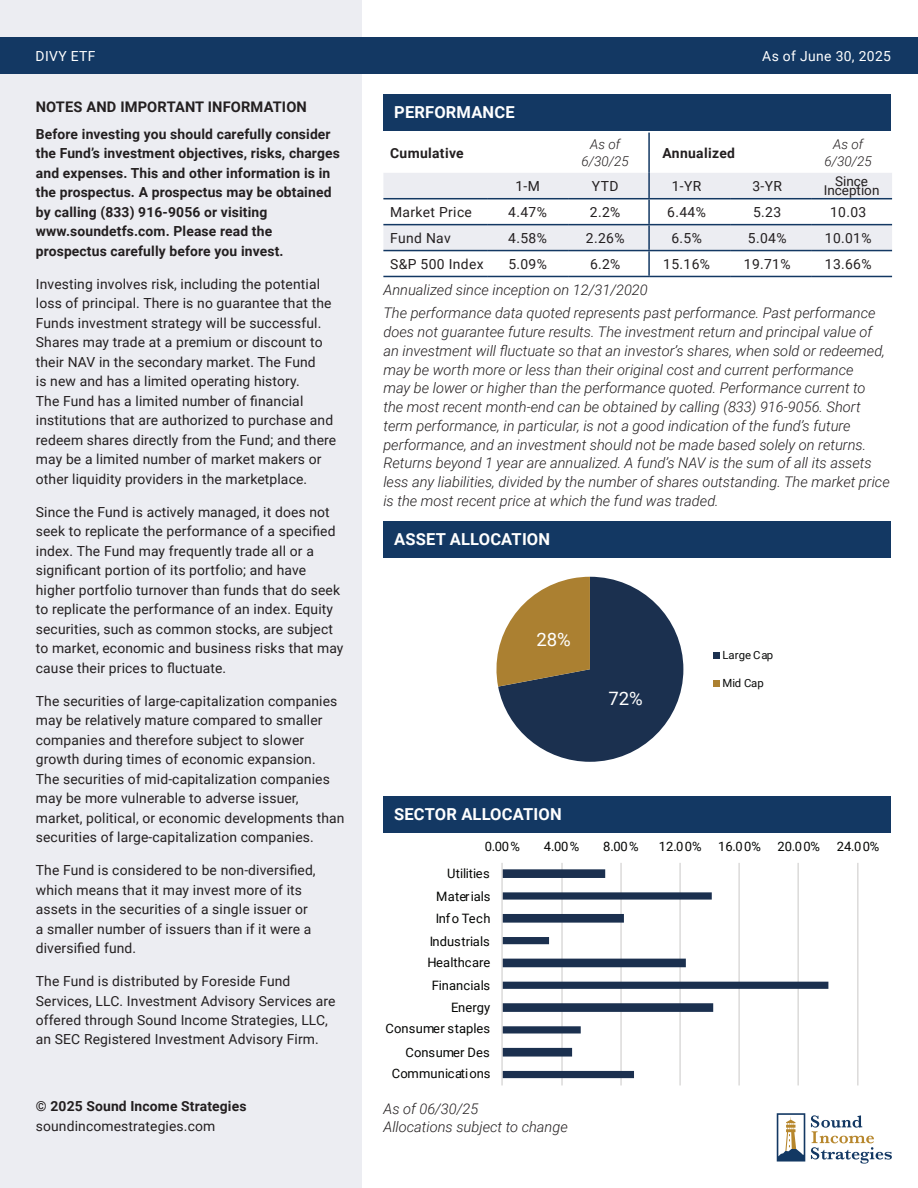
<style>
.page{position:relative;width:918px;height:1188px;background:#fff}
.page>*{position:absolute;margin:0;border:0;box-sizing:border-box;transform-origin:0 0}
.t1{font:18.45px "Roboto";color:#fff}
.t2{font:700 16.5px "Roboto";letter-spacing:.01em;color:#fff}
.t3{font:italic 300 14.7px/18.8px "Roboto";color:#231f20}
.t4{font:700 14.7px "Roboto";letter-spacing:.01em;color:#231f20}
.t5{font:13.8px/19.5px "Roboto";letter-spacing:.01em;color:#231f20}
.t6{font:700 13.8px/19.5px "Roboto";letter-spacing:.01em;color:#231f20}
.t7{font:13.8px "Roboto";letter-spacing:.025em;color:#fff}
.t8{font:italic 300 13.5px/16.5px "Roboto";color:#231f20;text-align:center}
.t9{font:13.5px/9.8px "Roboto";color:#231f20;text-align:center}
.t10{font:12.9px "Roboto";letter-spacing:.005em;color:#040503}
.t11{font:11.25px "Roboto";color:#0b0c0b}
</style>
<div class="page">
<div style="left:0;top:0;width:362px;height:1188px;background:#ecedf2"></div>
<div style="left:0;top:37px;width:918px;height:36px;background:#133863"></div>
<div style="left:383px;top:94px;width:508px;height:37px;background:#133863"></div>
<div style="left:383px;top:521px;width:508px;height:37px;background:#133863"></div>
<div style="left:383px;top:796px;width:508px;height:37px;background:#133863"></div>
<svg style="left:383px;top:173px;width:509px;height:77px"></svg>
<hr style="left:648px;top:133px;width:2px;height:40px;background:#133863">
<hr style="left:648px;top:173px;width:2px;height:25px;background:#133863">
<hr style="left:383px;top:198px;width:104px;height:1px;background:#133863">
<hr style="left:383px;top:224px;width:104px;height:1px;background:#133863">
<hr style="left:383px;top:250px;width:104px;height:1px;background:#133863">
<hr style="left:383px;top:276px;width:104px;height:1px;background:#133863">
<hr style="left:487px;top:198px;width:81px;height:1px;background:#133863">
<hr style="left:487px;top:224px;width:81px;height:1px;background:#133863">
<hr style="left:487px;top:250px;width:81px;height:1px;background:#133863">
<hr style="left:487px;top:276px;width:81px;height:1px;background:#133863">
<hr style="left:568px;top:198px;width:81px;height:1px;background:#133863">
<hr style="left:568px;top:224px;width:81px;height:1px;background:#133863">
<hr style="left:568px;top:250px;width:81px;height:1px;background:#133863">
<hr style="left:568px;top:276px;width:81px;height:1px;background:#133863">
<hr style="left:648px;top:199px;width:2px;height:25px;background:#133863">
<hr style="left:648px;top:225px;width:2px;height:25px;background:#133863">
<hr style="left:648px;top:251px;width:2px;height:25px;background:#133863">
<hr style="left:649px;top:198px;width:81px;height:1px;background:#133863">
<hr style="left:730px;top:198px;width:81px;height:1px;background:#133863">
<hr style="left:649px;top:224px;width:81px;height:1px;background:#133863">
<hr style="left:730px;top:224px;width:81px;height:1px;background:#133863">
<hr style="left:649px;top:250px;width:81px;height:1px;background:#133863">
<hr style="left:730px;top:250px;width:81px;height:1px;background:#133863">
<hr style="left:649px;top:276px;width:81px;height:1px;background:#133863">
<hr style="left:730px;top:276px;width:81px;height:1px;background:#133863">
<hr style="left:811px;top:198px;width:81px;height:1px;background:#133863">
<hr style="left:811px;top:224px;width:81px;height:1px;background:#133863">
<hr style="left:811px;top:250px;width:81px;height:1px;background:#133863">
<hr style="left:811px;top:276px;width:81px;height:1px;background:#133863">
<svg style="left:496px;top:577px;width:187px;height:185px"></svg>
<svg style="left:714px;top:653px;width:6px;height:6px"></svg>
<svg style="left:714px;top:680px;width:6px;height:6px"></svg>
<hr style="left:561px;top:863px;width:2px;height:222px;background:#dad9d8">
<hr style="left:620px;top:863px;width:2px;height:222px;background:#dad9d8">
<hr style="left:679px;top:863px;width:2px;height:222px;background:#dad9d8">
<hr style="left:738px;top:863px;width:2px;height:222px;background:#dad9d8">
<hr style="left:797px;top:863px;width:2px;height:222px;background:#dad9d8">
<hr style="left:857px;top:863px;width:2px;height:222px;background:#dad9d8">
<svg style="left:503px;top:869px;width:325px;height:209px"></svg>
<hr style="left:501px;top:863px;width:2px;height:222px;background:#dad9d8">
<svg style="left:777px;top:1113px;width:28px;height:49px"></svg>
<svg style="left:811px;top:1115px;width:81px;height:49px"></svg>
<p class="t7" style="left:36px;top:46px;width:61px">DIVY ETF</p>
<p class="t7" style="left:762px;top:46px;width:130px">As of June 30, 2025</p>
<p class="t4" style="left:36px;top:97px;width:273px">NOTES AND IMPORTANT INFORMATION</p>
<p class="t6" style="left:36px;top:124px;width:306px">Before investing you should carefully consider the Fund’s investment objectives, risks, charges and expenses. This and other information is in the prospectus. A prospectus may be obtained by calling (833) 916-9056 or visiting www.soundetfs.com. Please read the prospectus carefully before you invest.</p>
<p class="t5" style="left:36px;top:274px;width:302px">Investing involves risk, including the potential loss of principal. There is no guarantee that the Funds investment strategy will be successful.<br>Shares may trade at a premium or discount to their NAV in the secondary market. The Fund<br>is new and has a limited operating history.<br>The Fund has a limited number of financial institutions that are authorized to purchase and redeem shares directly from the Fund; and there may be a limited number of market makers or other liquidity providers in the marketplace.</p>
<p class="t5" style="left:36px;top:501px;width:309px">Since the Fund is actively managed, it does not seek to replicate the performance of a specified index. The Fund may frequently trade all or a significant portion of its portfolio; and have higher portfolio turnover than funds that do seek to replicate the performance of an index. Equity securities, such as common stocks, are subject to market, economic and business risks that may cause their prices to fluctuate.</p>
<p class="t5" style="left:36px;top:690px;width:310px">The securities of large-capitalization companies may be relatively mature compared to smaller companies and therefore subject to slower growth during times of economic expansion.<br>The securities of mid-capitalization companies may be more vulnerable to adverse issuer, market, political, or economic developments than securities of large-capitalization companies.</p>
<p class="t5" style="left:36px;top:860px;width:281px">The Fund is considered to be non-diversified, which means that it may invest more of its assets in the securities of a single issuer or a smaller number of issuers than if it were a diversified fund.</p>
<p class="t5" style="left:36px;top:971px;width:301px">The Fund is distributed by Foreside Fund Services, LLC. Investment Advisory Services are offered through Sound Income Strategies, LLC, an SEC Registered Investment Advisory Firm.</p>
<p class="t2" style="left:394px;top:101px;width:122px">PERFORMANCE</p>
<p class="t6" style="left:390px;top:143px;width:75px">Cumulative</p>
<p class="t8" style="left:582px;top:136px;width:49px">As of<br>6/30/25</p>
<p class="t6" style="left:663px;top:143px;width:74px">Annualized</p>
<p class="t8" style="left:825px;top:136px;width:49px">As of<br>6/30/25</p>
<p class="t5" style="left:515px;top:175px;width:26px">1-M</p>
<p class="t5" style="left:592px;top:175px;width:28px">YTD</p>
<p class="t5" style="left:672px;top:175px;width:31px">1-YR</p>
<p class="t5" style="left:752px;top:175px;width:31px">3-YR</p>
<p class="t9" style="left:824px;top:175px;width:57px">Since<br>Inception</p>
<p class="t5" style="left:390px;top:202px;width:83px">Market Price</p>
<p class="t5" style="left:508px;top:202px;width:40px">4.47%</p>
<p class="t5" style="left:590px;top:202px;width:32px">2.2%</p>
<p class="t5" style="left:667px;top:202px;width:40px">6.44%</p>
<p class="t5" style="left:753px;top:202px;width:30px">5.23</p>
<p class="t5" style="left:830px;top:202px;width:38px">10.03</p>
<p class="t5" style="left:390px;top:228px;width:62px">Fund Nav</p>
<p class="t5" style="left:508px;top:228px;width:40px">4.58%</p>
<p class="t5" style="left:586px;top:228px;width:40px">2.26%</p>
<p class="t5" style="left:671px;top:228px;width:32px">6.5%</p>
<p class="t5" style="left:748px;top:228px;width:40px">5.04%</p>
<p class="t5" style="left:825px;top:228px;width:48px">10.01%</p>
<p class="t5" style="left:390px;top:254px;width:95px">S&amp;P 500 Index</p>
<p class="t5" style="left:508px;top:254px;width:40px">5.09%</p>
<p class="t5" style="left:590px;top:254px;width:32px">6.2%</p>
<p class="t5" style="left:663px;top:254px;width:48px">15.16%</p>
<p class="t5" style="left:744px;top:254px;width:48px">19.71%</p>
<p class="t5" style="left:825px;top:254px;width:48px">13.66%</p>
<p class="t3" style="left:383px;top:277px;width:494px;line-height:23.5px">Annualized since inception on 12/31/2020<br>The performance data quoted represents past performance. Past performance</p>
<p class="t3" style="left:383px;top:322px;width:508px">does not guarantee future results. The investment return and principal value of an investment will fluctuate so that an investor’s shares, when sold or redeemed, may be worth more or less than their original cost and current performance<br>may be lower or higher than the performance quoted. Performance current to<br>the most recent month-end can be obtained by calling (833) 916-9056. Short term performance, in particular, is not a good indication of the fund’s future performance, and an investment should not be made based solely on returns.<br>Returns beyond 1 year are annualized. A fund’s NAV is the sum of all its assets less any liabilities, divided by the number of shares outstanding. The market price is the most recent price at which the fund was traded.</p>
<p class="t2" style="left:394px;top:528px;width:157px">ASSET ALLOCATION</p>
<h1 class="t1" style="left:536px;top:626px;width:36px">28%</h1>
<p class="t11" style="left:722px;top:647px;width:52px">Large Cap</p>
<p class="t11" style="left:722px;top:675px;width:43px">Mid Cap</p>
<h1 class="t1" style="left:608px;top:686px;width:36px">72%</h1>
<p class="t2" style="left:394px;top:803px;width:169px">SECTOR ALLOCATION</p>
<p class="t10" style="left:485px;top:837px;width:37px">0.00%</p>
<p class="t10" style="left:544px;top:837px;width:37px">4.00%</p>
<p class="t10" style="left:603px;top:837px;width:37px">8.00%</p>
<p class="t10" style="left:659px;top:837px;width:44px">12.00%</p>
<p class="t10" style="left:718px;top:837px;width:44px">16.00%</p>
<p class="t10" style="left:778px;top:837px;width:44px">20.00%</p>
<p class="t10" style="left:837px;top:837px;width:44px">24.00%</p>
<p class="t10" style="left:447px;top:864px;width:44px">Utilities</p>
<p class="t10" style="left:436px;top:887px;width:56px">Materials</p>
<p class="t10" style="left:436px;top:909px;width:56px">Info Tech</p>
<p class="t10" style="left:430px;top:932px;width:61px">Industrials</p>
<p class="t10" style="left:427px;top:954px;width:65px">Healthcare</p>
<p class="t10" style="left:432px;top:977px;width:60px">Financials</p>
<p class="t10" style="left:451px;top:998px;width:41px">Energy</p>
<p class="t10" style="left:386px;top:1020px;width:106px">Consumer staples</p>
<p class="t10" style="left:406px;top:1043px;width:86px">Consumer Des</p>
<p class="t6" style="left:36px;top:1096px;width:212px">© 2025 Sound Income Strategies</p>
<p class="t5" style="left:36px;top:1116px;width:181px">soundincomestrategies.com</p>
<p class="t10" style="left:392px;top:1065px;width:100px">Communications</p>
<p class="t3" style="left:383px;top:1099px;width:186px;line-height:18px">As of 06/30/25<br>Allocations subject to change</p>
</div>
